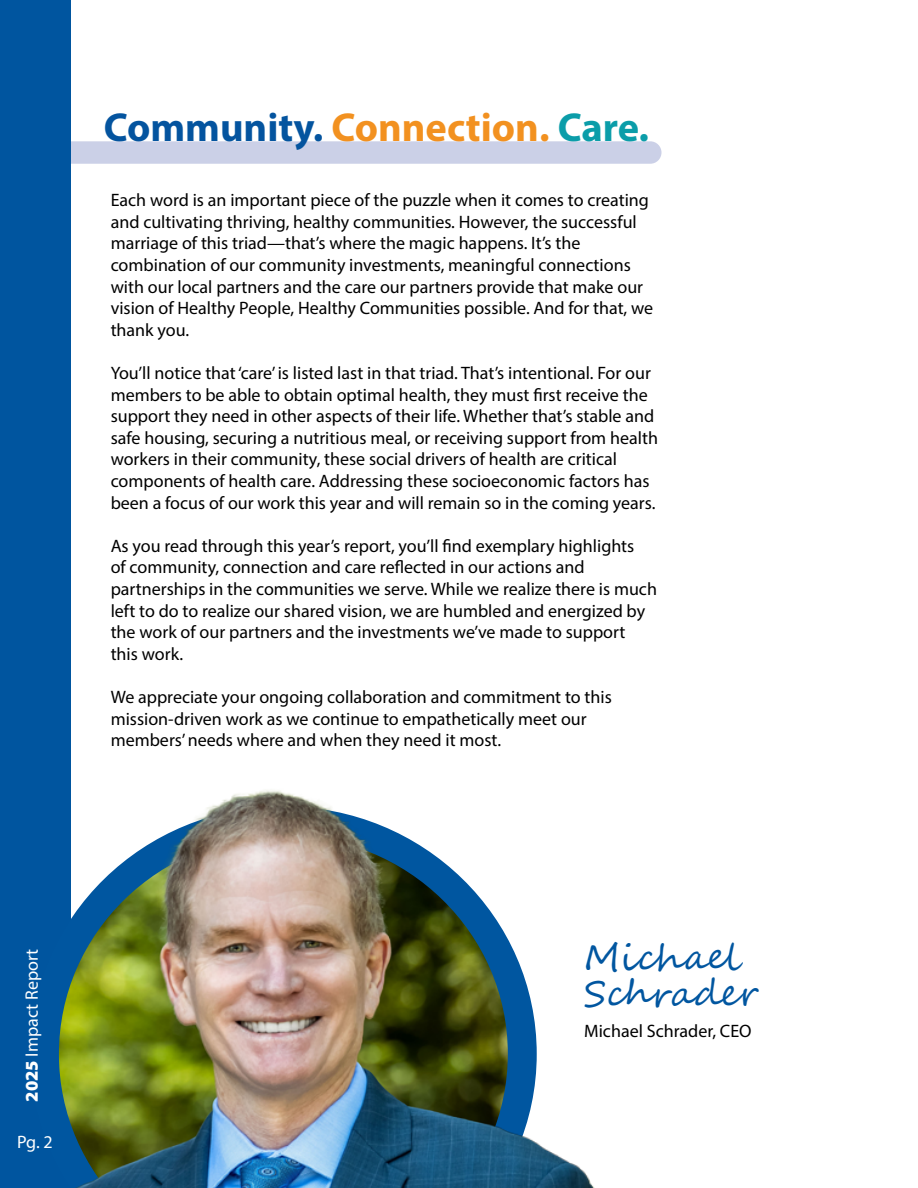
<style>
.page{position:relative;width:918px;height:1188px;background:#fff}
.page>*{position:absolute;margin:0;border:0;box-sizing:border-box;transform-origin:0 0}
.t1{font:700 40.5px "Myriad Pro";color:#f29120}
.t2{font:36px "Segoe Script";color:#0156a0}
.t3{font:18px/21.6px "Myriad Pro";color:#000}
.t4{font:18px "Myriad Pro";color:#fff}
.s1{color:#04549f}
.s2{color:#0b9da9}
.s3{font-weight:900}
</style>
<div class="page">
<svg style="left:70px;top:141px;width:592px;height:23px;background:#ccd1e7"></svg>
<div style="left:0;top:0;width:70px;height:1188px;background:#00559f"></div>
<img style="left:58px;top:733px;width:537px;height:455px">
<p class="t1" style="left:104px;top:101px;width:547px"><span class="s1">Community.</span> Connection. <span class="s2">Care.</span></p>
<p class="t3" style="left:111px;top:189px;width:544px">Each word is an important piece of the puzzle when it comes to creating and cultivating thriving, healthy communities. However, the successful marriage of this triad—that’s where the magic happens. It’s the combination of our community investments, meaningful connections with our local partners and the care our partners provide that make our vision of Healthy People, Healthy Communities possible. And for that, we thank you.</p>
<p class="t3" style="left:111px;top:362px;width:549px">You’ll notice that ‘care’ is listed last in that triad. That’s intentional. For our members to be able to obtain optimal health, they must first receive the support they need in other aspects of their life. Whether that’s stable and safe housing, securing a nutritious meal, or receiving support from health workers in their community, these social drivers of health are critical components of health care. Addressing these socioeconomic factors has been a focus of our work this year and will remain so in the coming years.</p>
<p class="t3" style="left:111px;top:535px;width:548px">As you read through this year’s report, you’ll find exemplary highlights<br>of community, connection and care reflected in our actions and partnerships in the communities we serve. While we realize there is much left to do to realize our shared vision, we are humbled and energized by the work of our partners and the investments we’ve made to support</p>
<p class="t3" style="left:111px;top:643px;width:74px">this work.</p>
<p class="t3" style="left:111px;top:686px;width:503px">We appreciate your ongoing collaboration and commitment to this mission-driven work as we continue to empathetically meet our members’ needs where and when they need it most.</p>
<p class="t4" style="left:21px;top:1102px;width:154px;rotate:-90deg"><span class="s3">2025</span> Impact Report</p>
<p class="t4" style="left:17px;top:1130px;width:37px">Pg. 2</p>
<p class="t2" style="left:584px;top:928px;width:157px">Michael</p>
<p class="t2" style="left:584px;top:964px;width:175px">Schrader</p>
<p class="t3" style="left:584px;top:1019px;width:169px">Michael Schrader, CEO</p>
</div>
